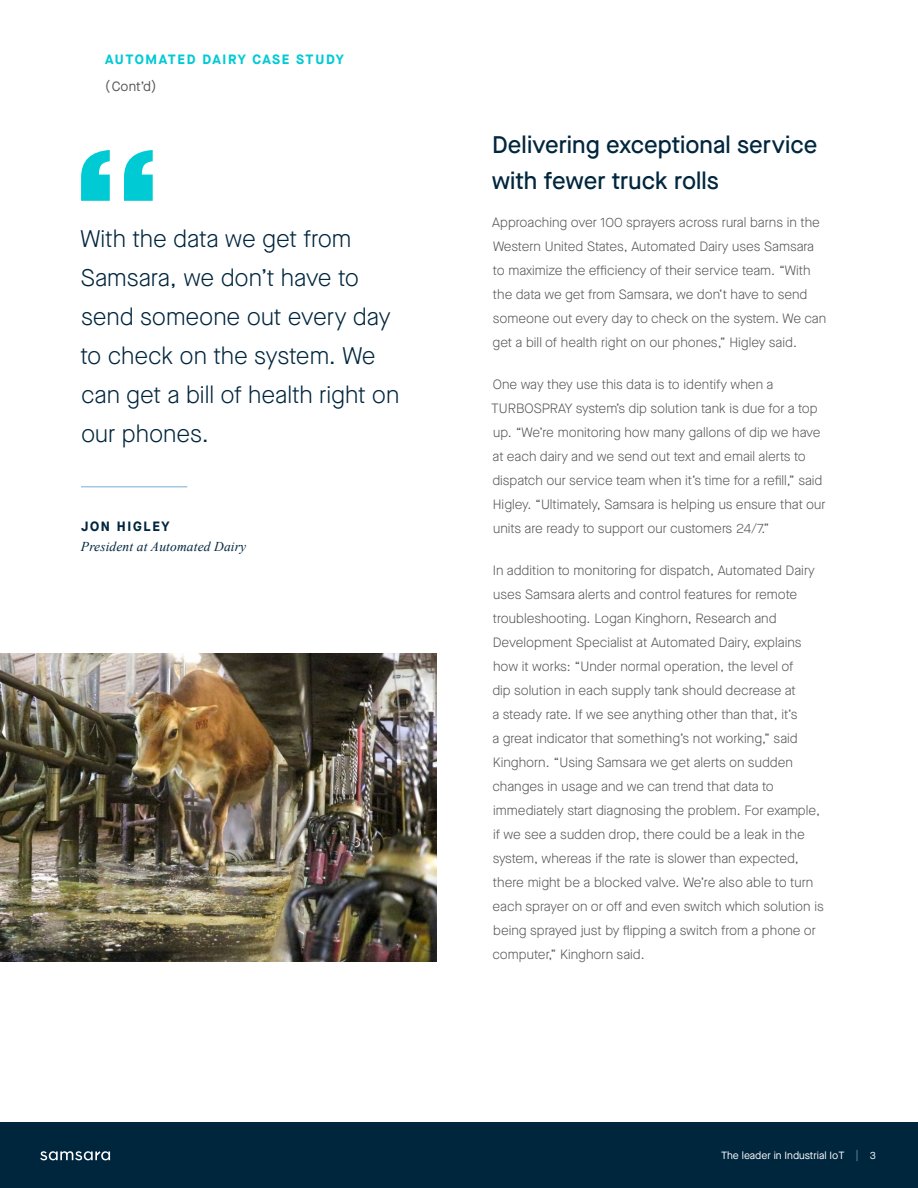
<style>
.page{position:relative;width:918px;height:1188px;background:#fff}
.page>*{position:absolute;margin:0;border:0;box-sizing:border-box;transform-origin:0 0}
.Left_Quote_Style__na{font:300 24px/39px "Maison Neue";letter-spacing:-.005em;color:#00263e}
.Body_Copy{font:500 24px/36px "Maison Neue";color:#00263e}
.Body_Copy-2{font:300 13.5px/24px "Maison Neue";color:#57585a}
.Quote_Title__navy{font:italic 13.5px "Times New Roman";letter-spacing:.01em;color:#00263e}
.t1{font:700 13.5px "Maison Neue";letter-spacing:.125em;color:#00cad4}
.H3__navy{font:700 13.5px "Maison Neue";letter-spacing:.125em;color:#00263e}
.t2{font:13.5px "Maison Neue";color:#57585a}
.t3{font:10.5px "Maison Neue";color:#fff}
.s1{color:#79add5}
</style>
<div class="page">
<svg style="left:81px;top:150px;width:72px;height:51px"></svg>
<hr style="left:81px;top:487px;width:106px;height:1px;background:#79add5">
<img style="left:0;top:653px;width:436px;height:308px">
<div style="left:0;top:1122px;width:918px;height:66px;background:#00263e"></div>
<svg style="left:40px;top:1151px;width:70px;height:9px"></svg>
<p class="t1" style="left:105px;top:50px;width:240px">AUTOMATED DAIRY CASE STUDY</p>
<p class="t2" style="left:105px;top:77px;width:53px">(Cont’d)</p>
<p class="Left_Quote_Style__na" style="left:80px;top:219px;width:320px">With the data we get from<br>Samsara, we don’t have to send someone out every day to check on the system. We can get a bill of health right on our phones.</p>
<p class="H3__navy" style="left:81px;top:517px;width:90px">JON HIGLEY</p>
<p class="Quote_Title__navy" style="left:81px;top:537px;width:167px">President at Automated Dairy</p>
<p class="Body_Copy" style="left:492px;top:126px;width:327px">Delivering exceptional service with fewer truck rolls</p>
<p class="Body_Copy-2" style="left:492px;top:210px;width:335px">Approaching over 100 sprayers across rural barns in the Western United States, Automated Dairy uses Samsara to maximize the efficiency of their service team. “With the data we get from Samsara, we don’t have to send someone out every day to check on the system. We can get a bill of health right on our phones,” Higley said.</p>
<p class="Body_Copy-2" style="left:491px;top:372px;width:336px">One way they use this data is to identify when a TURBOSPRAY system’s dip solution tank is due for a top up. “We’re monitoring how many gallons of dip we have at each dairy and we send out text and email alerts to dispatch our service team when it’s time for a refill,” said Higley. “Ultimately, Samsara is helping us ensure that our units are ready to support our customers 24/7.”</p>
<p class="Body_Copy-2" style="left:492px;top:558px;width:333px">In addition to monitoring for dispatch, Automated Dairy uses Samsara alerts and control features for remote troubleshooting. Logan Kinghorn, Research and Development Specialist at Automated Dairy, explains how it works: “Under normal operation, the level of<br>dip solution in each supply tank should decrease at<br>a steady rate. If we see anything other than that, it’s<br>a great indicator that something’s not working,” said Kinghorn. “Using Samsara we get alerts on sudden changes in usage and we can trend that data to immediately start diagnosing the problem. For example, if we see a sudden drop, there could be a leak in the system, whereas if the rate is slower than expected, there might be a blocked valve. We’re also able to turn each sprayer on or off and even switch which solution is being sprayed just by flipping a switch from a phone or computer,” Kinghorn said.</p>
<p class="t3" style="left:721px;top:1149px;width:156px">The leader in Industrial IoT <span class="s1">|</span> 3</p>
</div>
